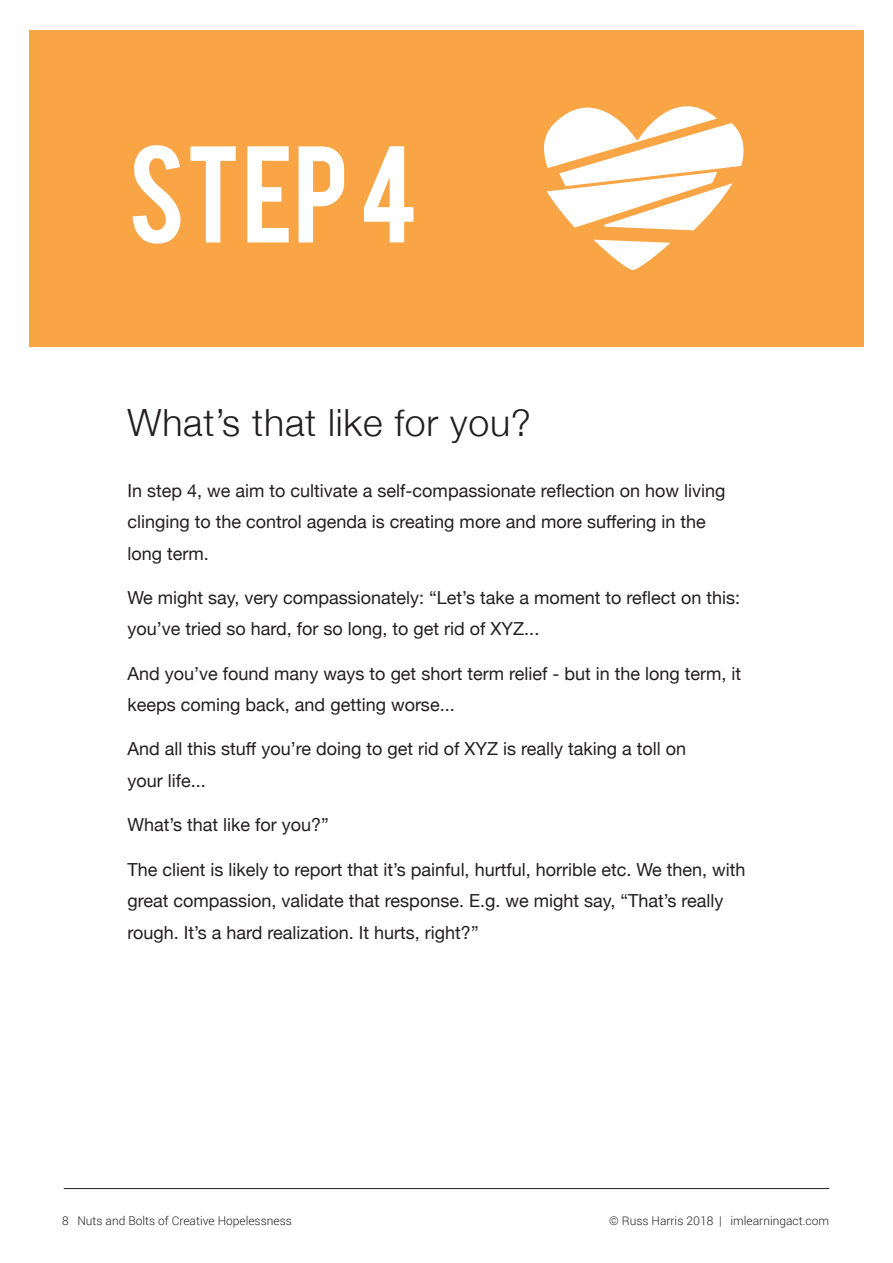
<style>
.page{position:relative;width:893px;height:1263px;background:#fff}
.page>*{position:absolute;margin:0;border:0;box-sizing:border-box;transform-origin:0 0}
.t1{font:108px "Bebas";color:#fff}
.t2{font:300 37.5px "Helvetica Neue";letter-spacing:.02em;color:#231f20}
.t3{font:18px/31.5px "Helvetica Neue";color:#231f20}
.t4{font:300 12px "Roboto";color:#231f20}
</style>
<div class="page">
<hr style="left:64px;top:1188px;width:765px;height:1px;background:#231f20">
<div style="left:30px;top:30px;width:834px;height:317px;background:#f9a445"></div>
<svg style="left:544px;top:106px;width:200px;height:124px"></svg>
<svg style="left:594px;top:240px;width:76px;height:30px"></svg>
<h1 class="t1" style="left:128px;top:116px;width:292px">STEP 4</h1>
<h2 class="t2" style="left:128px;top:392px;width:405px">What’s that like for you?</h2>
<p class="t3" style="left:128px;top:475px;width:599px">In step 4, we aim to cultivate a self-compassionate reflection on how living clinging to the control agenda is creating more and more suffering in the long term.</p>
<p class="t3" style="left:128px;top:583px;width:614px">We might say, very compassionately: “Let’s take a moment to reflect on this: you’ve tried so hard, for so long, to get rid of XYZ...</p>
<p class="t3" style="left:128px;top:658px;width:615px">And you’ve found many ways to get short term relief - but in the long term, it keeps coming back, and getting worse...</p>
<p class="t3" style="left:128px;top:734px;width:560px">And all this stuff you’re doing to get rid of XYZ is really taking a toll on your life...</p>
<p class="t3" style="left:128px;top:810px;width:203px">What’s that like for you?”</p>
<p class="t3" style="left:128px;top:854px;width:619px">The client is likely to report that it’s painful, hurtful, horrible etc. We then, with great compassion, validate that response. E.g. we might say, “That’s really rough. It’s a hard realization. It hurts, right?”</p>
<p class="t4" style="left:62px;top:1212px;width:231px">8 Nuts and Bolts of Creative Hopelessness</p>
<p class="t4" style="left:609px;top:1212px;width:221px">© Russ Harris 2018 | imlearningact.com</p>
</div>
